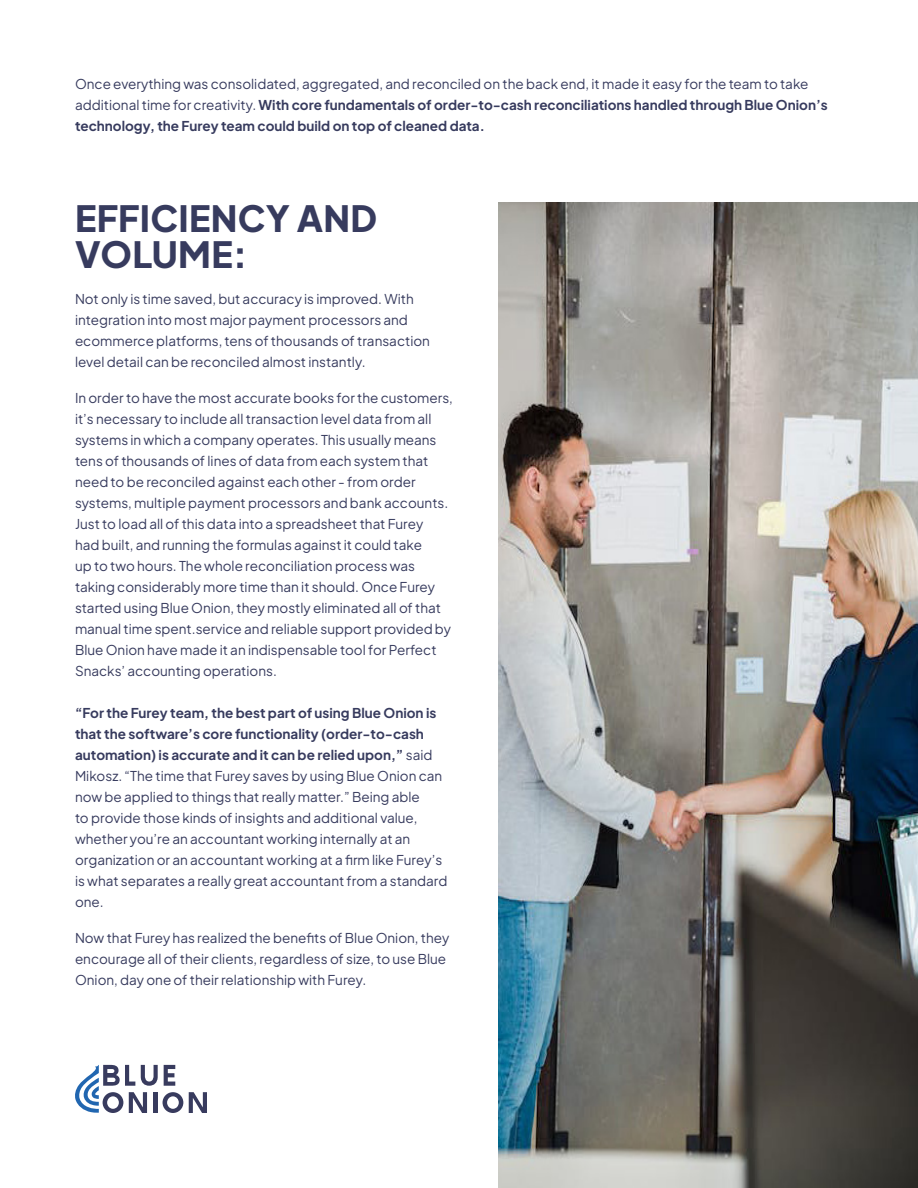
<style>
.page{position:relative;width:918px;height:1188px;background:#fff}
.page>*{position:absolute;margin:0;border:0;box-sizing:border-box;transform-origin:0 0}
.t1{font:800 36px/36px "Plus Jakarta Sans";letter-spacing:.01em;color:#373b5e}
.t2{font:13.5px/21px "Plus Jakarta Sans";color:#373b5e}
.t3{font:700 13.5px/21px "Plus Jakarta Sans";color:#373b5e}
.s1{font-weight:400}
.s2{font-weight:700}
</style>
<div class="page">
<svg style="left:189px;top:1092px;width:18px;height:21px"></svg>
<svg style="left:75px;top:1065px;width:108px;height:48px"></svg>
<img style="left:498px;top:202px;width:420px;height:986px">
<p class="t3" style="left:75px;top:72px;width:754px"><span class="s1">Once everything was consolidated, aggregated, and reconciled on the back end, it made it easy for the team to take additional time for creativity.</span> With core fundamentals of order-to-cash reconciliations handled through Blue Onion’s technology, the Furey team could build on top of cleaned data.</p>
<p class="t1" style="left:75px;top:196px;width:303px">EFFICIENCY AND<br>VOLUME:</p>
<p class="t2" style="left:75px;top:287px;width:357px">Not only is time saved, but accuracy is improved. With integration into most major payment processors and ecommerce platforms, tens of thousands of transaction level detail can be reconciled almost instantly.</p>
<p class="t2" style="left:75px;top:386px;width:379px">In order to have the most accurate books for the customers, it’s necessary to include all transaction level data from all systems in which a company operates. This usually means tens of thousands of lines of data from each system that need to be reconciled against each other - from order systems, multiple payment processors and bank accounts.<br>Just to load all of this data into a spreadsheet that Furey<br>had built, and running the formulas against it could take<br>up to two hours. The whole reconciliation process was taking considerably more time than it should. Once Furey started using Blue Onion, they mostly eliminated all of that manual time spent.service and reliable support provided by Blue Onion have made it an indispensable tool for Perfect Snacks’ accounting operations.</p>
<p class="t2" style="left:75px;top:701px;width:374px"><span class="s2">“For the Furey team, the best part of using Blue Onion is that the software’s core functionality (order-to-cash automation) is accurate and it can be relied upon,”</span> said Mikosz. “The time that Furey saves by using Blue Onion can now be applied to things that really matter.” Being able<br>to provide those kinds of insights and additional value, whether you’re an accountant working internally at an organization or an accountant working at a firm like Furey’s is what separates a really great accountant from a standard one.</p>
<p class="t2" style="left:75px;top:926px;width:376px">Now that Furey has realized the benefits of Blue Onion, they encourage all of their clients, regardless of size, to use Blue<br>Onion, day one of their relationship with Furey.</p>
</div>
